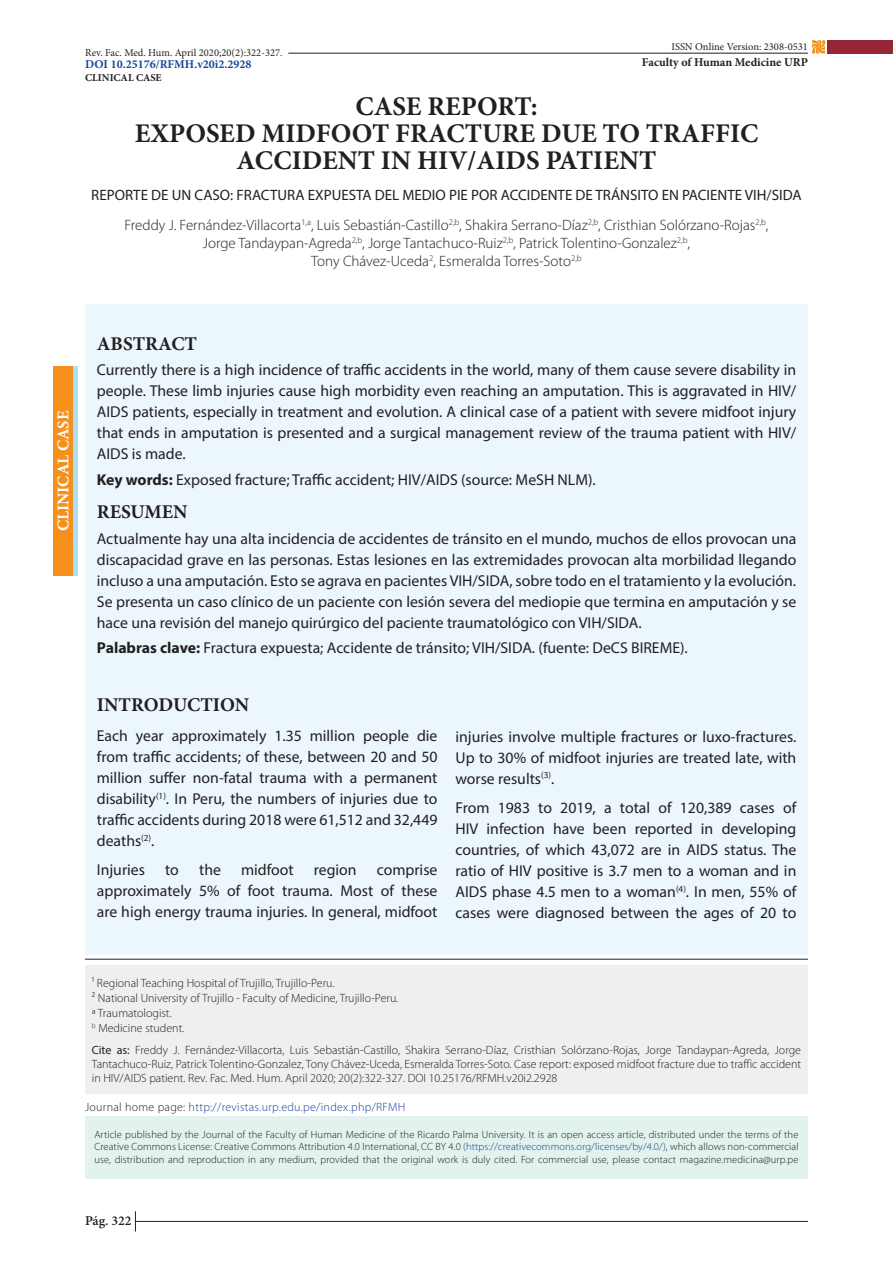
<style>
.page{position:relative;width:893px;height:1263px;background:#fff}
.page>*{position:absolute;margin:0;border:0;box-sizing:border-box;transform-origin:0 0}
.t1{font:700 27px/27px "Minion Pro";color:#221f1f;text-align:center}
.t2{font:700 19.5px "Minion Pro";color:#221f1f}
.t3{font:700 16.5px "Minion Pro";color:#fff}
.t4{font:15.75px/21px "Myriad Pro";color:#221f1f;text-align:justify}
.t5{font:300 15px/18px "Myriad Pro";color:#221f1f;text-align:center}
.t6{font:15px "Myriad Pro";color:#221f1f}
.t7{font:600 13.5px "Minion Pro";color:#221f1f}
.t8{font:300 12px/15px "Myriad Pro";color:#221f1f}
.t9{font:300 12px "Myriad Pro";letter-spacing:.025em;color:#144397}
.t10{font:700 12px "Minion Pro";color:#15469d}
.t11{font:700 12px "Minion Pro";color:#221f1f}
.t12{font:300 10.5px/12.6px "Myriad Pro";letter-spacing:.01em;color:#221f1f;text-align:justify}
.t13{font:10.5px "Minion Pro";color:#221f1f}
.t14{font:700 10.5px "Minion Pro";color:#221f1f}
.s1{font-weight:700}
.s2{font-weight:400}
.s3{color:#221f1f}
.s4{color:#144397}
</style>
<div class="page">
<div style="left:55px;top:366px;width:23px;height:209px;background:linear-gradient(to bottom,#aae0f9,#aae0f9)"></div>
<svg style="left:135px;top:1211px;width:1px;height:20px"></svg>
<hr style="left:135px;top:1221px;width:673px;height:1px;background:#221f1f">
<div style="left:85px;top:304px;width:723px;height:650px;background:#ecf7fd"></div>
<hr style="left:85px;top:959px;width:723px;height:1px;background:#221f1f">
<div style="left:85px;top:965px;width:723px;height:129px;background:#eeeff0"></div>
<div style="left:828px;top:40px;width:65px;height:14px;background:#962635"></div>
<svg style="left:812px;top:40px;width:14px;height:14px"></svg>
<hr style="left:288px;top:53px;width:520px;height:1px;background:#221f1f">
<div style="left:53px;top:366px;width:19px;height:209px;background:#f6901d"></div>
<div style="left:85px;top:1116px;width:723px;height:63px;background:#e2f2ee"></div>
<p class="t13" style="left:85px;top:49px;width:199px">Rev. Fac. Med. Hum. April 2020;20(2):322-327.</p>
<p class="t10" style="left:85px;top:60px;width:168px">DOI 10.25176/RFMH.v20i2.2928</p>
<p class="t14" style="left:85px;top:73px;width:78px">CLINICAL CASE</p>
<p class="t13" style="left:671px;top:42px;width:138px">ISSN Online Version: 2308-0531</p>
<p class="t11" style="left:642px;top:57px;width:167px">Faculty of Human Medicine URP</p>
<h1 class="t1" style="left:135px;top:96px;width:625px">CASE REPORT:<br>EXPOSED MIDFOOT FRACTURE DUE TO TRAFFIC<br>ACCIDENT IN HIV/AIDS PATIENT</h1>
<p class="t6" style="left:91px;top:187px;width:712px">REPORTE DE UN CASO: FRACTURA EXPUESTA DEL MEDIO PIE POR ACCIDENTE DE TRÁNSITO EN PACIENTE VIH/SIDA</p>
<p class="t5" style="left:125px;top:216px;width:645px">Freddy J. Fernández-Villacorta<sup>1,a</sup>, Luis Sebastián-Castillo<sup>2,b</sup>, Shakira Serrano-Díaz<sup>2,b</sup>, Cristhian Solórzano-Rojas<sup>2,b</sup>,<br>Jorge Tandaypan-Agreda<sup>2,b</sup>, Jorge Tantachuco-Ruiz<sup>2,b</sup>, Patrick Tolentino-Gonzalez<sup>2,b</sup>,<br>Tony Chávez-Uceda<sup>2</sup>, Esmeralda Torres-Soto<sup>2,b</sup></p>
<p class="t3" style="left:57px;top:531px;width:122px;rotate:-90deg">CLINICAL CASE</p>
<p class="t2" style="left:97px;top:336px;width:102px">ABSTRACT</p>
<p class="t4" style="left:97px;top:360px;width:701px">Currently there is a high incidence of traffic accidents in the world, many of them cause severe disability in people. These limb injuries cause high morbidity even reaching an amputation. This is aggravated in HIV/ AIDS patients, especially in treatment and evolution. A clinical case of a patient with severe midfoot injury that ends in amputation is presented and a surgical management review of the trauma patient with HIV/ AIDS is made.</p>
<p class="t4" style="left:97px;top:469px;width:500px"><span class="s1">Key words:</span> Exposed fracture; Traffic accident; HIV/AIDS (source: MeSH NLM).</p>
<p class="t2" style="left:97px;top:505px;width:92px">RESUMEN</p>
<p class="t4" style="left:97px;top:528px;width:701px">Actualmente hay una alta incidencia de accidentes de tránsito en el mundo, muchos de ellos provocan una discapacidad grave en las personas. Estas lesiones en las extremidades provocan alta morbilidad llegando incluso a una amputación. Esto se agrava en pacientes VIH/SIDA, sobre todo en el tratamiento y la evolución.<br>Se presenta un caso clínico de un paciente con lesión severa del mediopie que termina en amputación y se hace una revisión del manejo quirúrgico del paciente traumatológico con VIH/SIDA.</p>
<p class="t4" style="left:97px;top:638px;width:592px"><span class="s1">Palabras clave:</span> Fractura expuesta; Accidente de tránsito; VIH/SIDA. (fuente: DeCS BIREME).</p>
<p class="t2" style="left:97px;top:698px;width:154px">INTRODUCTION</p>
<p class="t4" style="left:97px;top:726px;width:342px">Each year approximately 1.35 million people die from traffic accidents; of these, between 20 and 50 million suffer non-fatal trauma with a permanent disability<sup>(1)</sup>. In Peru, the numbers of injuries due to traffic accidents during 2018 were 61,512 and 32,449 deaths<sup>(2)</sup>.</p>
<p class="t4" style="left:97px;top:860px;width:50px">Injuries</p>
<p class="t4" style="left:165px;top:860px;width:15px">to</p>
<p class="t4" style="left:199px;top:860px;width:23px">the</p>
<p class="t4" style="left:241px;top:860px;width:54px">midfoot</p>
<p class="t4" style="left:314px;top:860px;width:44px">region</p>
<p class="t4" style="left:97px;top:860px;width:342px;text-indent:280px">comprise approximately 5% of foot trauma. Most of these are high energy trauma injuries. In general, midfoot</p>
<p class="t4" style="left:455px;top:726px;width:342px">injuries involve multiple fractures or luxo-fractures.<br>Up to 30% of midfoot injuries are treated late, with worse results<sup>(3)</sup>.</p>
<p class="t4" style="left:455px;top:798px;width:342px">From 1983 to 2019, a total of 120,389 cases of HIV infection have been reported in developing countries, of which 43,072 are in AIDS status. The ratio of HIV positive is 3.7 men to a woman and in AIDS phase 4.5 men to a woman<sup>(4)</sup>. In men, 55% of cases were diagnosed between the ages of 20 to</p>
<p class="t8" style="left:92px;top:976px;width:308px">1 Regional Teaching Hospital of Trujillo, Trujillo-Peru.<br>2 National University of Trujillo - Faculty of Medicine, Trujillo-Peru. ª Traumatologist.<br><sup>b</sup> Medicine student.</p>
<p class="t8" style="left:92px;top:1043px;width:711px;line-height:14.4px;text-align:justify"><span class="s2">Cite as:</span> Freddy J. Fernández-Villacorta, Luis Sebastián-Castillo, Shakira Serrano-Díaz, Cristhian Solórzano-Rojas, Jorge Tandaypan-Agreda, Jorge Tantachuco-Ruiz, Patrick Tolentino-Gonzalez, Tony Chávez-Uceda, Esmeralda Torres-Soto. Case report: exposed midfoot fracture due to traffic accident in HIV/AIDS patient. Rev. Fac. Med. Hum. April 2020; 20(2):322-327. DOI 10.25176/RFMH.v20i2.2928</p>
<p class="t9" style="left:85px;top:1101px;width:322px"><span class="s3">Journal home page:</span> http://revistas.urp.edu.pe/index.php/RFMH</p>
<p class="t12" style="left:94px;top:1128px;width:706px">Article published by the Journal of the Faculty of Human Medicine of the Ricardo Palma University. It is an open access article, distributed under the terms of the Creative Commons License: Creative Commons Attribution 4.0 International, CC BY 4.0 <span class="s4">(https://creativecommons.org/licenses/by/4.0/)</span>, which allows non-commercial use, distribution and reproduction in any medium, provided that the original work is duly cited. For commercial use, please contact magazine.medicina@urp.pe</p>
<p class="t7" style="left:85px;top:1215px;width:48px">Pág. 322</p>
</div>
